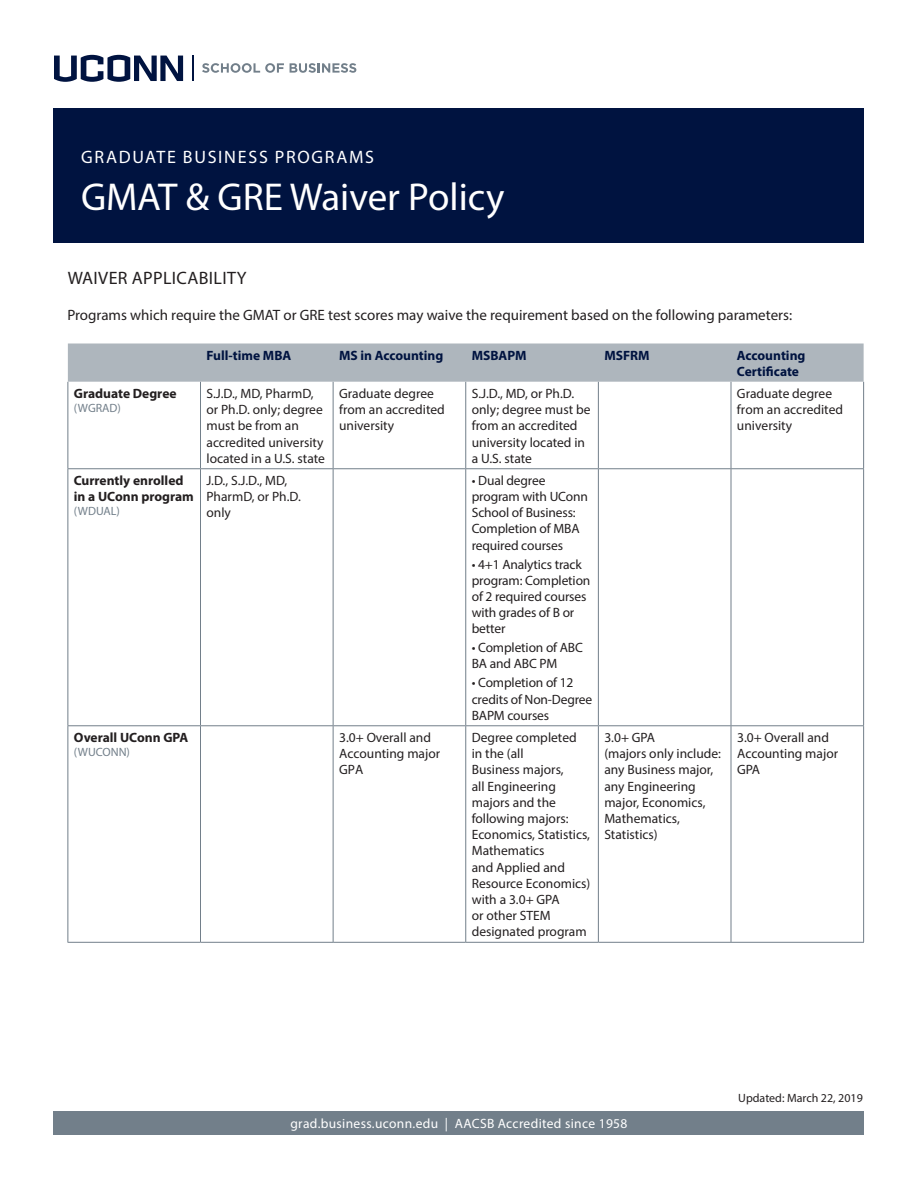
<style>
.page{position:relative;width:918px;height:1188px;background:#fff}
.page>*{position:absolute;margin:0;border:0;box-sizing:border-box;transform-origin:0 0}
.t1{font:39px "Myriad Pro";color:#fff}
.t2{font:18px "Myriad Pro";letter-spacing:.095em;color:#fff}
.Paragraph_Style_1{font:18px "Myriad Pro";letter-spacing:.02em;color:#231f20}
.t3{font:15px "Myriad Pro";color:#231f20}
.t4{font:13.5px/16.2px "Myriad Pro";color:#231f20}
.t5{font:700 13.5px/16.2px "Myriad Pro";color:#231f20}
.t6{font:700 13.5px/16.2px "Myriad Pro";color:#001340}
.t7{font:13.5px "Myriad Pro";letter-spacing:.025em;color:#fff}
.t8{font:12px "Myriad Pro";color:#727f8a}
.t9{font:12px "Myriad Pro";color:#231f20}
</style>
<div class="page">
<svg style="left:202px;top:63px;width:82px;height:10px"></svg>
<svg style="left:290px;top:63px;width:66px;height:10px"></svg>
<svg style="left:54px;top:55px;width:129px;height:27px"></svg>
<hr style="left:192px;top:56px;width:2px;height:25px;background:#001340">
<div style="left:54px;top:109px;width:810px;height:134px;background:#001340"></div>
<div style="left:54px;top:1111px;width:810px;height:24px;background:#727f8a"></div>
<div style="left:68px;top:344px;width:796px;height:38px;background:#aeb6bd"></div>
<svg style="left:69px;top:382px;width:794px;height:560px"></svg>
<hr style="left:200px;top:382px;width:1px;height:86px;background:#727f8a">
<hr style="left:333px;top:382px;width:1px;height:86px;background:#727f8a">
<hr style="left:465px;top:382px;width:1px;height:86px;background:#727f8a">
<hr style="left:598px;top:382px;width:1px;height:86px;background:#727f8a">
<hr style="left:200px;top:469px;width:1px;height:256px;background:#727f8a">
<hr style="left:333px;top:469px;width:1px;height:256px;background:#727f8a">
<hr style="left:465px;top:469px;width:1px;height:256px;background:#727f8a">
<hr style="left:598px;top:469px;width:1px;height:256px;background:#727f8a">
<hr style="left:731px;top:469px;width:1px;height:256px;background:#727f8a">
<hr style="left:863px;top:469px;width:1px;height:256px;background:#727f8a">
<hr style="left:68px;top:725px;width:133px;height:1px;background:#727f8a">
<hr style="left:201px;top:725px;width:132px;height:1px;background:#727f8a">
<hr style="left:200px;top:726px;width:1px;height:216px;background:#727f8a">
<hr style="left:333px;top:725px;width:133px;height:1px;background:#727f8a">
<hr style="left:333px;top:726px;width:1px;height:216px;background:#727f8a">
<hr style="left:466px;top:725px;width:132px;height:1px;background:#727f8a">
<hr style="left:465px;top:726px;width:1px;height:216px;background:#727f8a">
<hr style="left:598px;top:725px;width:133px;height:1px;background:#727f8a">
<hr style="left:598px;top:726px;width:1px;height:216px;background:#727f8a">
<hr style="left:731px;top:725px;width:133px;height:1px;background:#727f8a">
<hr style="left:731px;top:726px;width:1px;height:216px;background:#727f8a">
<hr style="left:863px;top:726px;width:1px;height:216px;background:#727f8a">
<hr style="left:68px;top:382px;width:1px;height:86px;background:#727f8a">
<hr style="left:731px;top:382px;width:1px;height:86px;background:#727f8a">
<hr style="left:863px;top:382px;width:1px;height:86px;background:#727f8a">
<hr style="left:68px;top:468px;width:133px;height:1px;background:#727f8a">
<hr style="left:68px;top:469px;width:1px;height:256px;background:#727f8a">
<hr style="left:201px;top:468px;width:132px;height:1px;background:#727f8a">
<hr style="left:333px;top:468px;width:133px;height:1px;background:#727f8a">
<hr style="left:466px;top:468px;width:132px;height:1px;background:#727f8a">
<hr style="left:598px;top:468px;width:133px;height:1px;background:#727f8a">
<hr style="left:731px;top:468px;width:133px;height:1px;background:#727f8a">
<hr style="left:68px;top:726px;width:1px;height:216px;background:#727f8a">
<hr style="left:68px;top:942px;width:133px;height:1px;background:#727f8a">
<hr style="left:201px;top:942px;width:132px;height:1px;background:#727f8a">
<hr style="left:333px;top:942px;width:133px;height:1px;background:#727f8a">
<hr style="left:466px;top:942px;width:132px;height:1px;background:#727f8a">
<hr style="left:598px;top:942px;width:133px;height:1px;background:#727f8a">
<hr style="left:731px;top:942px;width:133px;height:1px;background:#727f8a">
<p class="t2" style="left:81px;top:146px;width:294px">GRADUATE BUSINESS PROGRAMS</p>
<p class="t1" style="left:81px;top:173px;width:425px">GMAT &amp; GRE Waiver Policy</p>
<p class="Paragraph_Style_1" style="left:68px;top:266px;width:180px">WAIVER APPLICABILITY</p>
<p class="t3" style="left:68px;top:305px;width:726px">Programs which require the GMAT or GRE test scores may waive the requirement based on the following parameters:</p>
<p class="t6" style="left:207px;top:347px;width:86px">Full-time MBA</p>
<p class="t6" style="left:339px;top:347px;width:106px">MS in Accounting</p>
<p class="t6" style="left:472px;top:347px;width:56px">MSBAPM</p>
<p class="t6" style="left:604px;top:347px;width:47px">MSFRM</p>
<p class="t6" style="left:737px;top:347px;width:70px">Accounting<br>Certificate</p>
<p class="t5" style="left:74px;top:385px;width:104px">Graduate Degree</p>
<p class="t8" style="left:74px;top:401px;width:49px">(WGRAD)</p>
<p class="t4" style="left:207px;top:385px;width:120px">S.J.D., MD, PharmD, or Ph.D. only; degree must be from an accredited university located in a U.S. state</p>
<p class="t4" style="left:339px;top:385px;width:107px">Graduate degree from an accredited university</p>
<p class="t4" style="left:472px;top:385px;width:120px">S.J.D., MD, or Ph.D. only; degree must be from an accredited university located in a U.S. state</p>
<p class="t4" style="left:737px;top:385px;width:108px">Graduate degree from an accredited university</p>
<p class="t5" style="left:74px;top:472px;width:122px">Currently enrolled in a UConn program</p>
<p class="t8" style="left:74px;top:504px;width:47px">(WDUAL)</p>
<p class="t5" style="left:74px;top:729px;width:116px">Overall UConn GPA</p>
<p class="t8" style="left:74px;top:745px;width:58px">(WUCONN)</p>
<p class="t4" style="left:207px;top:472px;width:96px">J.D., S.J.D., MD,<br>PharmD, or Ph.D. only</p>
<p class="t4" style="left:472px;top:472px;width:118px">• Dual degree program with UConn<br>School of Business:<br>Completion of MBA required courses</p>
<p class="t4" style="left:472px;top:556px;width:120px">• 4+1 Analytics track program: Completion of 2 required courses with grades of B or better</p>
<p class="t4" style="left:472px;top:639px;width:113px">• Completion of ABC<br>BA and ABC PM</p>
<p class="t4" style="left:472px;top:675px;width:122px">• Completion of 12 credits of Non-Degree<br>BAPM courses</p>
<p class="t4" style="left:339px;top:729px;width:103px">3.0+ Overall and<br>Accounting major<br>GPA</p>
<p class="t4" style="left:472px;top:729px;width:120px">Degree completed in the (all<br>Business majors,<br>all Engineering majors and the following majors:<br>Economics, Statistics,<br>Mathematics<br>and Applied and<br>Resource Economics) with a 3.0+ GPA<br>or other STEM designated program</p>
<p class="t4" style="left:604px;top:729px;width:52px">3.0+ GPA</p>
<p class="t4" style="left:604px;top:745px;width:118px">(majors only include: any Business major, any Engineering major, Economics,<br>Mathematics,<br>Statistics)</p>
<p class="t4" style="left:737px;top:729px;width:103px">3.0+ Overall and<br>Accounting major<br>GPA</p>
<p class="t7" style="left:291px;top:1115px;width:338px">grad.business.uconn.edu | AACSB Accredited since 1958</p>
<p class="t9" style="left:738px;top:1090px;width:126px">Updated: March 22, 2019</p>
</div>
